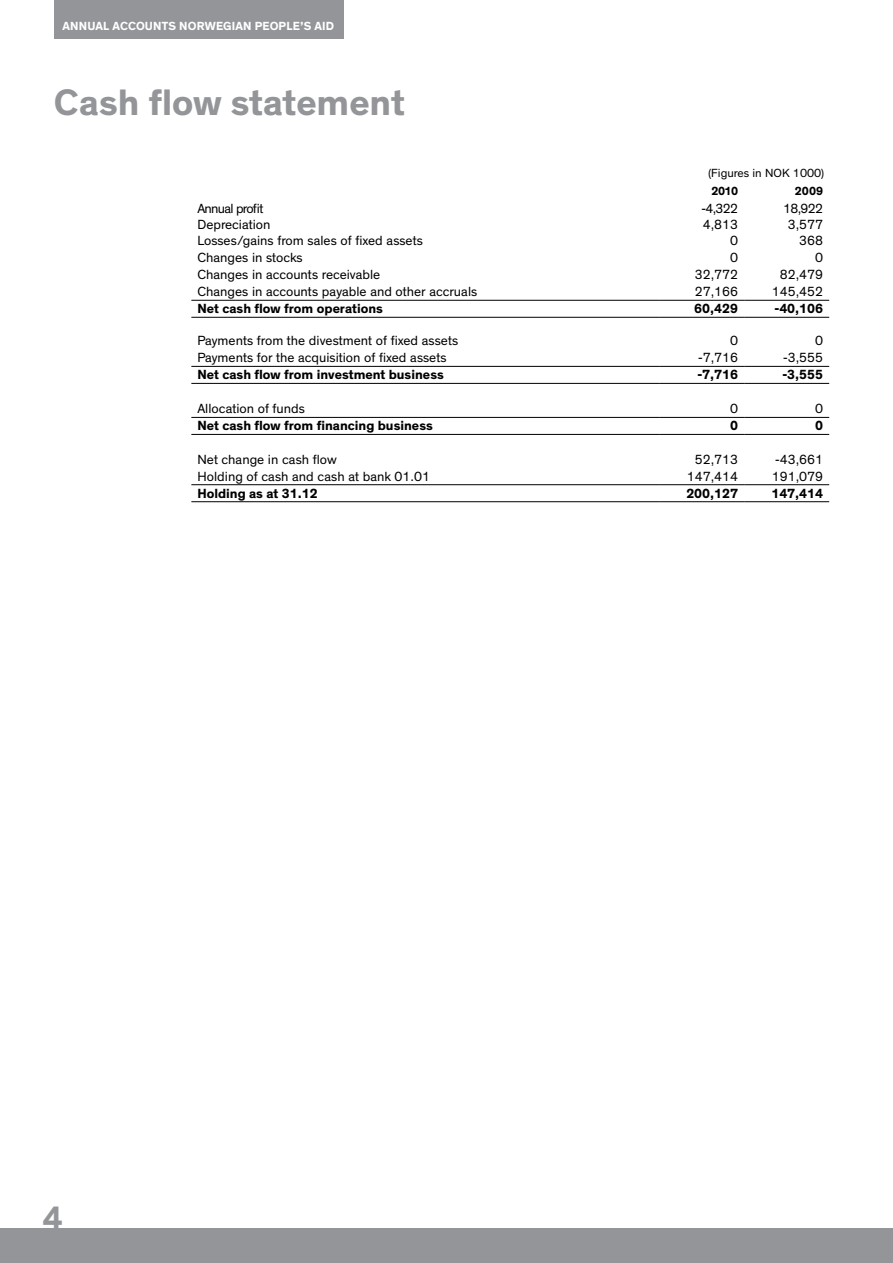
<style>
.page{position:relative;width:893px;height:1263px;background:#fff}
.page>*{position:absolute;margin:0;border:0;box-sizing:border-box;transform-origin:0 0}
.t1{font:700 37.5px "Theinhardt";color:#939598}
.t2{font:700 34.5px "Theinhardt";color:#939598}
.t3{font:13.5px "Theinhardt";color:#000}
.t4{font:700 13.5px "Theinhardt";color:#000}
.t5{font:13.5px "Theinhardt";letter-spacing:-.05em;color:#000}
.t6{font:700 12px "Theinhardt";letter-spacing:.015em;color:#fff}
.t7{font:12px "Theinhardt";color:#000}
.t8{font:700 12px "Theinhardt";letter-spacing:-.025em;color:#000}
</style>
<div class="page">
<div style="left:54px;top:0;width:289px;height:38px;background:#939598"></div>
<hr style="left:191px;top:300px;width:468px;height:1px;background:#000">
<hr style="left:659px;top:300px;width:85px;height:1px;background:#000">
<hr style="left:744px;top:300px;width:85px;height:1px;background:#000">
<hr style="left:191px;top:317px;width:468px;height:1px;background:#000">
<hr style="left:659px;top:317px;width:85px;height:1px;background:#000">
<hr style="left:744px;top:317px;width:85px;height:1px;background:#000">
<hr style="left:191px;top:366px;width:468px;height:1px;background:#000">
<hr style="left:659px;top:366px;width:85px;height:1px;background:#000">
<hr style="left:744px;top:366px;width:85px;height:1px;background:#000">
<hr style="left:191px;top:383px;width:468px;height:1px;background:#000">
<hr style="left:659px;top:383px;width:85px;height:1px;background:#000">
<hr style="left:744px;top:383px;width:85px;height:1px;background:#000">
<hr style="left:191px;top:417px;width:468px;height:1px;background:#000">
<hr style="left:659px;top:417px;width:85px;height:1px;background:#000">
<hr style="left:744px;top:417px;width:85px;height:1px;background:#000">
<hr style="left:191px;top:434px;width:468px;height:1px;background:#000">
<hr style="left:659px;top:434px;width:85px;height:1px;background:#000">
<hr style="left:744px;top:434px;width:85px;height:1px;background:#000">
<hr style="left:191px;top:484px;width:468px;height:1px;background:#000">
<hr style="left:659px;top:484px;width:85px;height:1px;background:#000">
<hr style="left:744px;top:484px;width:85px;height:1px;background:#000">
<hr style="left:191px;top:501px;width:468px;height:1px;background:#000">
<hr style="left:659px;top:501px;width:85px;height:1px;background:#000">
<hr style="left:744px;top:501px;width:85px;height:1px;background:#000">
<div style="left:0;top:1229px;width:893px;height:34px;background:#939598"></div>
<p class="t6" style="left:63px;top:18px;width:273px">Annual accounts Norwegian People’s Aid</p>
<h1 class="t1" style="left:54px;top:79px;width:352px">Cash flow statement</h1>
<p class="t7" style="left:708px;top:166px;width:118px">(Figures in NOK 1000)</p>
<p class="t8" style="left:712px;top:183px;width:28px">2010</p>
<p class="t8" style="left:795px;top:183px;width:30px">2009</p>
<p class="t5" style="left:197px;top:200px;width:68px">Annual profit</p>
<p class="t3" style="left:701px;top:200px;width:38px">-4,322</p>
<p class="t3" style="left:783px;top:200px;width:42px">18,922</p>
<p class="t3" style="left:197px;top:217px;width:75px">Depreciation</p>
<p class="t3" style="left:703px;top:217px;width:37px">4,813</p>
<p class="t3" style="left:788px;top:217px;width:37px">3,577</p>
<p class="t3" style="left:197px;top:233px;width:227px">Losses/gains from sales of fixed assets</p>
<p class="t3" style="left:730px;top:233px;width:9px">0</p>
<p class="t3" style="left:799px;top:233px;width:25px">368</p>
<p class="t3" style="left:197px;top:250px;width:107px">Changes in stocks</p>
<p class="t3" style="left:730px;top:250px;width:9px">0</p>
<p class="t3" style="left:815px;top:250px;width:9px">0</p>
<p class="t3" style="left:197px;top:267px;width:185px">Changes in accounts receivable</p>
<p class="t3" style="left:695px;top:267px;width:45px">32,772</p>
<p class="t3" style="left:780px;top:267px;width:45px">82,479</p>
<p class="t3" style="left:197px;top:284px;width:282px">Changes in accounts payable and other accruals</p>
<p class="t3" style="left:695px;top:284px;width:45px">27,166</p>
<p class="t3" style="left:772px;top:284px;width:53px">145,452</p>
<p class="t4" style="left:197px;top:300px;width:187px">Net cash flow from operations</p>
<p class="t4" style="left:694px;top:300px;width:45px">60,429</p>
<p class="t4" style="left:774px;top:300px;width:50px">-40,106</p>
<p class="t3" style="left:197px;top:333px;width:262px">Payments from the divestment of fixed assets</p>
<p class="t3" style="left:730px;top:333px;width:9px">0</p>
<p class="t3" style="left:815px;top:333px;width:9px">0</p>
<p class="t3" style="left:197px;top:350px;width:251px">Payments for the acquisition of fixed assets</p>
<p class="t3" style="left:698px;top:350px;width:42px">-7,716</p>
<p class="t3" style="left:783px;top:350px;width:42px">-3,555</p>
<p class="t4" style="left:197px;top:366px;width:248px">Net cash flow from investment business</p>
<p class="t4" style="left:697px;top:366px;width:42px">-7,716</p>
<p class="t4" style="left:782px;top:366px;width:42px">-3,555</p>
<p class="t3" style="left:197px;top:401px;width:109px">Allocation of funds</p>
<p class="t3" style="left:730px;top:401px;width:9px">0</p>
<p class="t3" style="left:815px;top:401px;width:9px">0</p>
<p class="t4" style="left:197px;top:417px;width:237px">Net cash flow from financing business</p>
<p class="t4" style="left:730px;top:417px;width:9px">0</p>
<p class="t4" style="left:815px;top:417px;width:9px">0</p>
<p class="t3" style="left:197px;top:452px;width:141px">Net change in cash flow</p>
<p class="t3" style="left:695px;top:452px;width:45px">52,713</p>
<p class="t3" style="left:775px;top:452px;width:49px">-43,661</p>
<p class="t3" style="left:197px;top:468px;width:234px">Holding of cash and cash at bank 01.01</p>
<p class="t3" style="left:687px;top:468px;width:53px">147,414</p>
<p class="t3" style="left:772px;top:468px;width:53px">191,079</p>
<p class="t4" style="left:197px;top:485px;width:122px">Holding as at 31.12</p>
<p class="t4" style="left:686px;top:485px;width:53px">200,127</p>
<p class="t4" style="left:771px;top:485px;width:53px">147,414</p>
<h2 class="t2" style="left:43px;top:1197px;width:22px">4</h2>
</div>
